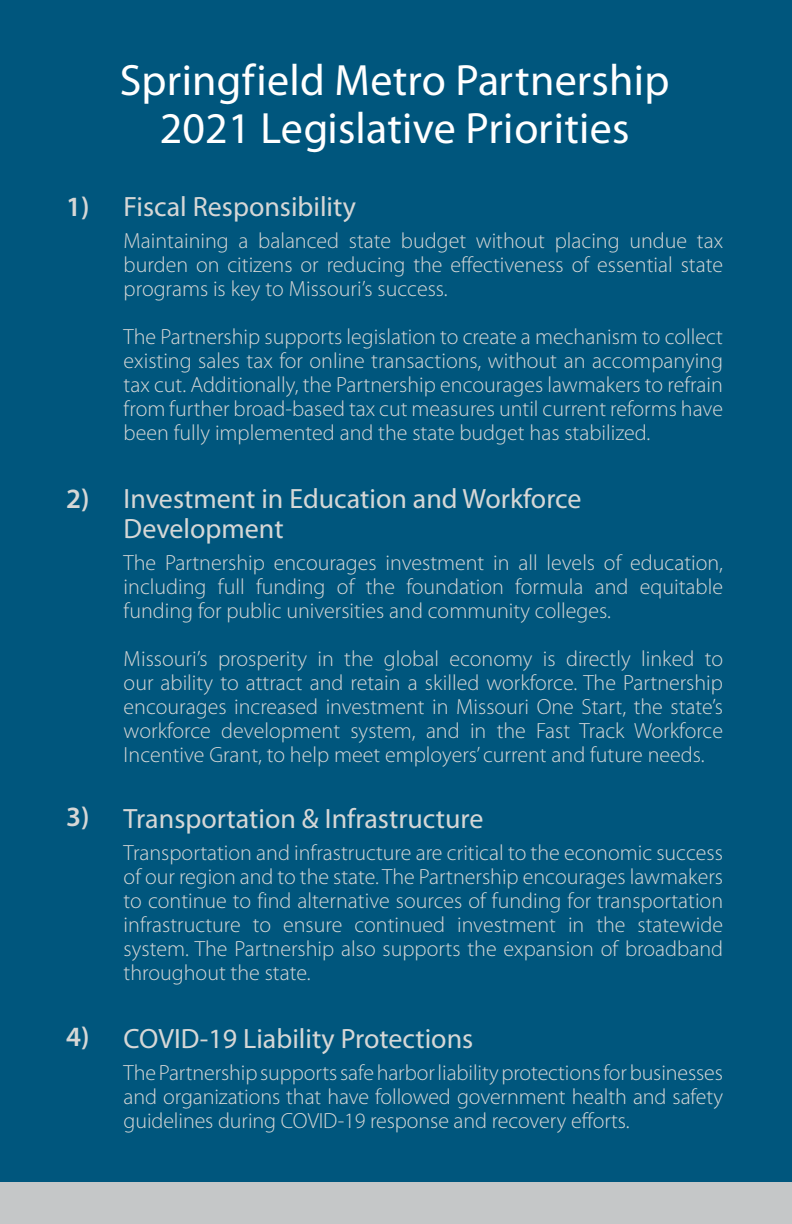
<style>
.page{position:relative;width:792px;height:1224px;background:#fff}
.page>*{position:absolute;margin:0;border:0;box-sizing:border-box;transform-origin:0 0}
.t1{font:44px/48px "Myriad Pro";letter-spacing:.005em;color:#fff;text-align:center}
.t2{font:28px/30px "Myriad Pro";color:#d6d7d6}
.t3{font:600 28px "Myriad Pro";color:#d6d7d6}
.t4{font:300 22px/24px "Myriad Pro";color:#d6d7d6;text-align:justify}
</style>
<div class="page">
<div style="left:0;top:0;width:792px;height:1214px;background:#00567d"></div>
<div style="left:0;top:1183px;width:792px;height:41px;background:#c5c7c8"></div>
<h1 class="t1" style="left:120px;top:56px;width:551px">Springfield Metro Partnership<br>2021 Legislative Priorities</h1>
<p class="t3" style="left:66px;top:189px;width:25px">1)</p>
<p class="t2" style="left:124px;top:191px;width:234px">Fiscal Responsibility</p>
<p class="t4" style="left:124px;top:229px;width:601px">Maintaining a balanced state budget without placing undue tax burden on citizens or reducing the effectiveness of essential state programs is key to Missouri’s success.</p>
<p class="t4" style="left:124px;top:325px;width:601px">The Partnership supports legislation to create a mechanism to collect existing sales tax for online transactions, without an accompanying tax cut. Additionally, the Partnership encourages lawmakers to refrain from further broad-based tax cut measures until current reforms have been fully implemented and the state budget has stabilized.</p>
<p class="t3" style="left:66px;top:481px;width:25px">2)</p>
<p class="t2" style="left:124px;top:483px;width:459px">Investment in Education and Workforce<br>Development</p>
<p class="t4" style="left:124px;top:551px;width:601px">The Partnership encourages investment in all levels of education, including full funding of the foundation formula and equitable funding for public universities and community colleges.</p>
<p class="t4" style="left:124px;top:647px;width:601px">Missouri’s prosperity in the global economy is directly linked to our ability to attract and retain a skilled workforce. The Partnership encourages increased investment in Missouri One Start, the state’s workforce development system, and in the Fast Track Workforce Incentive Grant, to help meet employers’ current and future needs.</p>
<p class="t3" style="left:66px;top:799px;width:25px">3)</p>
<p class="t2" style="left:124px;top:803px;width:361px">Transportation &amp; Infrastructure</p>
<p class="t4" style="left:124px;top:841px;width:601px">Transportation and infrastructure are critical to the economic success of our region and to the state. The Partnership encourages lawmakers to continue to find alternative sources of funding for transportation infrastructure to ensure continued investment in the statewide system. The Partnership also supports the expansion of broadband throughout the state.</p>
<p class="t3" style="left:66px;top:1019px;width:25px">4)</p>
<p class="t2" style="left:124px;top:1023px;width:351px">COVID-19 Liability Protections</p>
<p class="t4" style="left:124px;top:1061px;width:601px">The Partnership supports safe harbor liability protections for businesses and organizations that have followed government health and safety guidelines during COVID-19 response and recovery efforts.</p>
</div>
